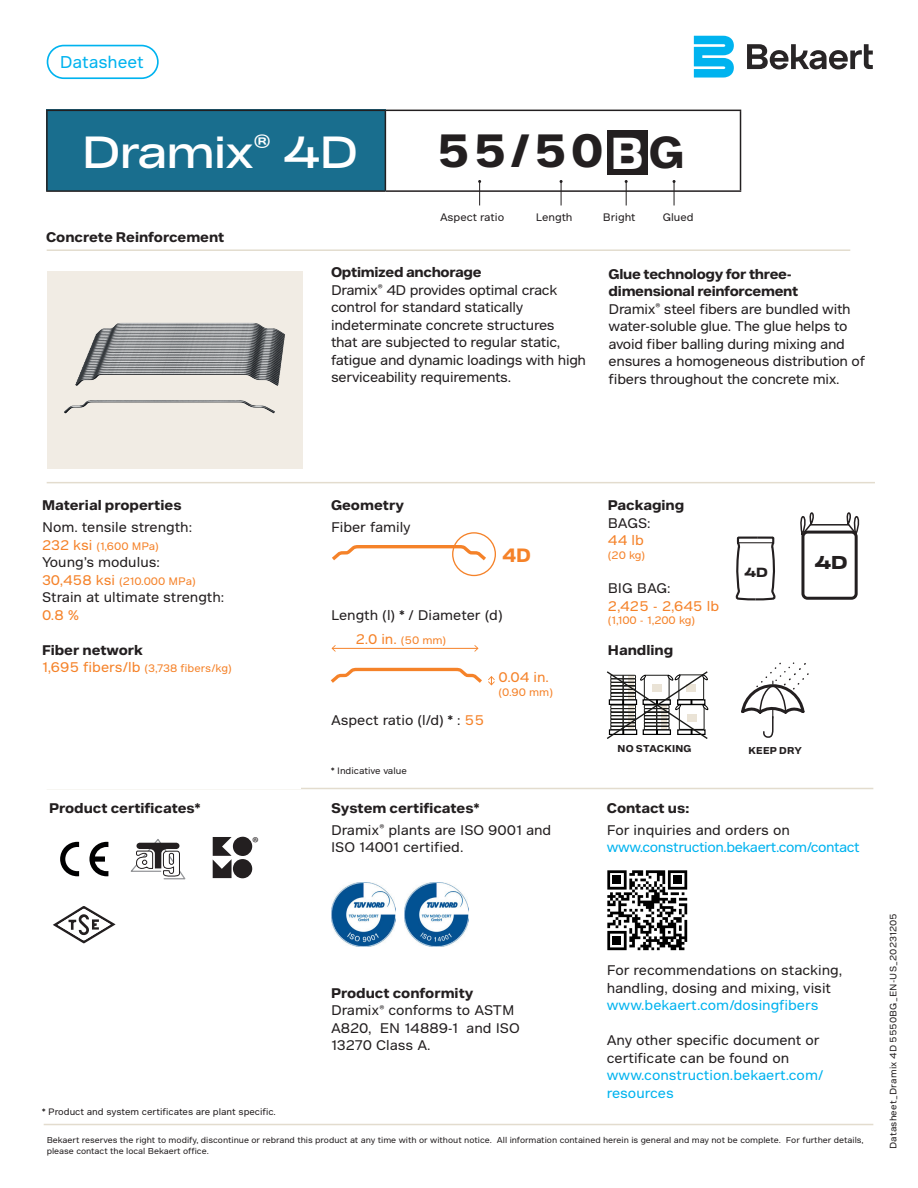
<style>
.page{position:relative;width:918px;height:1188px;background:#fff}
.page>*{position:absolute;margin:0;border:0;box-sizing:border-box;transform-origin:0 0}
.t1{font:700 45px "Bekaert Text";color:#231f20}
.MA_Productname{font:43.5px "Bekaert Headline";color:#fff}
.t2{font:700 18.6px "Bekaert Text";color:#f58229}
.t3{font:700 18px "Bekaert Headline";color:#231f20}
.MA_Benefit{font:16.5px "Bekaert Text";color:#00b3ef}
.t4{font:15.9px "Myriad Pro";color:#231f20}
.MA_Body{font:13.5px/17.5px "Bekaert Text";letter-spacing:-.02em;color:#231f20}
.MA_Body-2{font:13.5px/17.5px "Bekaert Text";color:#231f20}
.MA_Body-3{font:700 13.5px "Bekaert Text";color:#231f20}
.MA_Body-4{font:13.5px/17.5px "Bekaert Text";color:#f58229}
.MA_Body-5{font:13.5px "Bekaert Text";letter-spacing:-.03em;color:#00b3ef}
.MA_Body-6{font:13.5px "Bekaert Text";color:#00b3ef}
.t5{font:700 12.9px "Bekaert Headline";color:#231f20}
.MA_Body-7{font:10.5px "Bekaert Text";color:#f58229}
.MA_Body-8{font:10.5px "Bekaert Text";color:#231f20}
.t6{font:700 9.6px "Bekaert Text";letter-spacing:.02em;color:#231f20}
.MA_Legal_text{font:9px "Bekaert Text";color:#231f20}
.MA_Legal_text-2{font:9px "Bekaert Text";letter-spacing:.02em;color:#231f20}
.MA_Legal_text-3{font:8.25px/10.5px "Bekaert Text";color:#231f20}
.s1{font-size:43.2px;color:#fff}
.s2{font-size:43.2px}
.s3{font-weight:700}
.s4{font-size:13.5px}
.s5{color:#f58229}
.s6{font-size:10.5px}
.s7{color:#231f20}
.s8{color:#00b3ef}
</style>
<div class="page">
<div style="left:46px;top:110px;width:339px;height:81px;background:#196e8e"></div>
<hr style="left:46px;top:110px;width:339px;height:1px;background:#231f20">
<hr style="left:46px;top:111px;width:2px;height:79px;background:#231f20">
<hr style="left:385px;top:110px;width:356px;height:1px;background:#231f20">
<hr style="left:385px;top:111px;width:1px;height:79px;background:#231f20">
<hr style="left:740px;top:111px;width:1px;height:79px;background:#231f20">
<hr style="left:46px;top:190px;width:339px;height:2px;background:#231f20">
<hr style="left:385px;top:190px;width:356px;height:2px;background:#231f20">
<svg style="left:478px;top:180px;width:3px;height:25px"></svg>
<svg style="left:560px;top:180px;width:3px;height:25px"></svg>
<svg style="left:625px;top:180px;width:3px;height:25px"></svg>
<svg style="left:673px;top:180px;width:3px;height:25px"></svg>
<hr style="left:47px;top:249px;width:803px;height:2px;background:#e3dcce">
<hr style="left:47px;top:482px;width:828px;height:1px;background:#e3dcce">
<hr style="left:47px;top:788px;width:826px;height:1px;background:#e3dcce">
<svg style="left:741px;top:662px;width:68px;height:76px"></svg>
<svg style="left:606px;top:671px;width:103px;height:68px"></svg>
<hr style="left:44px;top:1124px;width:829px;height:1px;background:#e3dcce">
<hr style="left:332px;top:648px;width:146px;height:1px;background:#f58229">
<svg style="left:332px;top:645px;width:4px;height:7px"></svg>
<svg style="left:474px;top:645px;width:5px;height:7px"></svg>
<svg style="left:488px;top:676px;width:7px;height:9px"></svg>
<svg style="left:331px;top:668px;width:151px;height:15px"></svg>
<svg style="left:332px;top:545px;width:154px;height:15px"></svg>
<div style="left:452px;top:532px;width:44px;height:44px;border:1px solid #f58229;border-radius:50%"></div>
<img style="left:405px;top:882px;width:64px;height:65px">
<img style="left:331px;top:882px;width:64px;height:65px">
<img style="left:47px;top:272px;width:256px;height:197px">
<div style="left:608px;top:131px;width:40px;height:44px;background:#231f20"></div>
<svg style="left:735px;top:536px;width:41px;height:65px"></svg>
<hr style="left:738px;top:542px;width:35px;height:1px;background:#231f20">
<div style="left:47px;top:45px;width:112px;height:34px;border:2px solid #00b3ef;border-radius:16px"></div>
<div style="left:801px;top:531px;width:57px;height:69px;border:3px solid #231f20;border-radius:5px"></div>
<hr style="left:810px;top:524px;width:39px;height:2px;background:#231f20">
<svg style="left:800px;top:512px;width:17px;height:25px"></svg>
<svg style="left:844px;top:512px;width:16px;height:25px"></svg>
<svg style="left:60px;top:842px;width:19px;height:34px"></svg>
<svg style="left:89px;top:842px;width:19px;height:34px"></svg>
<svg style="left:130px;top:839px;width:56px;height:41px"></svg>
<svg style="left:213px;top:837px;width:39px;height:41px"></svg>
<svg style="left:53px;top:906px;width:63px;height:38px"></svg>
<svg style="left:607px;top:870px;width:80px;height:80px"></svg>
<div style="left:613px;top:936px;width:8px;height:9px;background:#000"></div>
<svg style="left:747px;top:44px;width:126px;height:25px"></svg>
<svg style="left:694px;top:36px;width:40px;height:42px;background:#35c2f2"></svg>
<p class="MA_Benefit" style="left:60px;top:52px;width:86px">Datasheet</p>
<p class="MA_Productname" style="left:82px;top:125px;width:277px">Dramix<sup>®</sup> 4D</p>
<p class="MA_Body-3" style="left:46px;top:228px;width:180px">Concrete Reinforcement</p>
<p class="t1" style="left:437px;top:121px;width:249px">55/50<span class="s1">B</span><span class="s2">G</span></p>
<p class="MA_Body-8" style="left:440px;top:211px;width:66px">Aspect ratio</p>
<p class="MA_Body-8" style="left:536px;top:211px;width:38px">Length</p>
<p class="MA_Body-8" style="left:603px;top:211px;width:34px">Bright</p>
<p class="MA_Body-8" style="left:663px;top:211px;width:32px">Glued</p>
<p class="MA_Body" style="left:331px;top:263px;width:256px"><span class="s3">Optimized anchorage<br></span>Dramix<sup>®</sup> 4D provides optimal crack control for standard statically indeterminate concrete structures<br>that are subjected to regular static, fatigue and dynamic loadings with high serviceability requirements.</p>
<p class="MA_Body" style="left:609px;top:265px;width:258px"><span class="s3">Glue technology for three&shy;dimensional reinforcement<br></span>Dramix<sup>®</sup> steel fibers are bundled with water-soluble glue. The glue helps to avoid fiber balling during mixing and ensures a homogeneous distribution of fibers throughout the concrete mix.</p>
<p class="MA_Body-3" style="left:42px;top:497px;width:141px">Material properties</p>
<p class="MA_Body-2" style="left:42px;top:518px;width:152px">Nom. tensile strength:</p>
<p class="MA_Body-7" style="left:42px;top:539px;width:118px"><span class="s4">232 ksi</span> (1,600 MPa)</p>
<p class="MA_Body-2" style="left:42px;top:553px;width:119px">Young’s modulus:</p>
<p class="MA_Body-7" style="left:42px;top:574px;width:155px"><span class="s4">30,458 ksi</span> (210.000 MPa)</p>
<p class="MA_Body-2" style="left:42px;top:589px;width:184px">Strain at ultimate strength:<br><span class="s5">0.8 %</span></p>
<p class="MA_Body-3" style="left:42px;top:641px;width:103px">Fiber network</p>
<p class="MA_Body-7" style="left:42px;top:662px;width:191px"><span class="s4">1,695 fibers/lb</span> (3,738 fibers/kg)</p>
<p class="MA_Body-3" style="left:49px;top:799px;width:153px">Product certificates*</p>
<p class="t4" style="left:252px;top:833px;width:8px">®</p>
<p class="MA_Legal_text" style="left:42px;top:1107px;width:235px">* Product and system certificates are plant specific.</p>
<p class="MA_Body-3" style="left:331px;top:497px;width:75px">Geometry</p>
<p class="MA_Body-2" style="left:331px;top:518px;width:81px">Fiber family</p>
<p class="t2" style="left:502px;top:543px;width:30px">4D</p>
<p class="MA_Body-2" style="left:331px;top:606px;width:173px">Length (l) * / Diameter (d)</p>
<p class="MA_Body-4" style="left:356px;top:631px;width:92px">2.0 in. <span class="s6">(50 mm)</span></p>
<p class="MA_Body-2" style="left:331px;top:711px;width:155px">Aspect ratio (l/d) * : <span class="s5">55</span></p>
<p class="MA_Legal_text" style="left:331px;top:765px;width:77px">* Indicative value</p>
<p class="MA_Body-4" style="left:499px;top:668px;width:52px">0.04 in.</p>
<p class="MA_Body-7" style="left:499px;top:685px;width:56px">(0.90 mm)</p>
<p class="MA_Body-3" style="left:331px;top:799px;width:150px">System certificates*</p>
<p class="MA_Body-2" style="left:331px;top:821px;width:222px">Dramix<sup>®</sup> plants are ISO 9001 and<br>ISO 14001 certified.</p>
<p class="MA_Body-3" style="left:331px;top:984px;width:144px">Product conformity</p>
<p class="MA_Body-2" style="left:331px;top:1002px;width:190px">Dramix<sup>®</sup> conforms to ASTM<br>A820, EN 14889-1 and ISO<br>13270 Class A.</p>
<p class="MA_Body-3" style="left:608px;top:497px;width:78px">Packaging</p>
<p class="MA_Body" style="left:608px;top:514px;width:44px">BAGS:<br><span class="s5">44 lb</span></p>
<p class="MA_Body-7" style="left:608px;top:549px;width:39px">(20 kg)</p>
<p class="MA_Body-4" style="left:608px;top:580px;width:113px"><span class="s7">BIG BAG:<br></span>2,425 - 2,645 lb</p>
<p class="MA_Body-7" style="left:608px;top:614px;width:89px">(1,100 - 1,200 kg)</p>
<p class="MA_Body-3" style="left:608px;top:641px;width:67px">Handling</p>
<p class="t5" style="left:745px;top:564px;width:25px">4D</p>
<p class="t3" style="left:815px;top:550px;width:34px">4D</p>
<p class="t6" style="left:618px;top:742px;width:75px">NO STACKING</p>
<p class="t6" style="left:748px;top:744px;width:55px">KEEP DRY</p>
<p class="MA_Body-3" style="left:607px;top:799px;width:84px">Contact us:</p>
<p class="MA_Body-2" style="left:607px;top:821px;width:185px">For inquiries and orders on</p>
<p class="MA_Body-5" style="left:607px;top:839px;width:255px">www.construction.bekaert.com/contact</p>
<p class="MA_Body-2" style="left:607px;top:961px;width:237px">For recommendations on stacking, handling, dosing and mixing, visit</p>
<p class="MA_Body-6" style="left:607px;top:997px;width:213px">www.bekaert.com/dosingfibers</p>
<p class="MA_Body-2" style="left:607px;top:1032px;width:218px">Any other specific document or certificate can be found on <span class="s8">www.construction.bekaert.com/ resources</span></p>
<p class="MA_Legal_text-3" style="left:47px;top:1135px;width:819px">Bekaert reserves the right to modify, discontinue or rebrand this product at any time with or without notice. All information contained herein is general and may not be complete. For further details, please contact the local Bekaert office.</p>
<p class="MA_Legal_text-2" style="left:888px;top:1149px;width:238px;rotate:-90deg">Datasheet_Dramix 4D 5550BG_EN-US_20231205</p>
</div>
